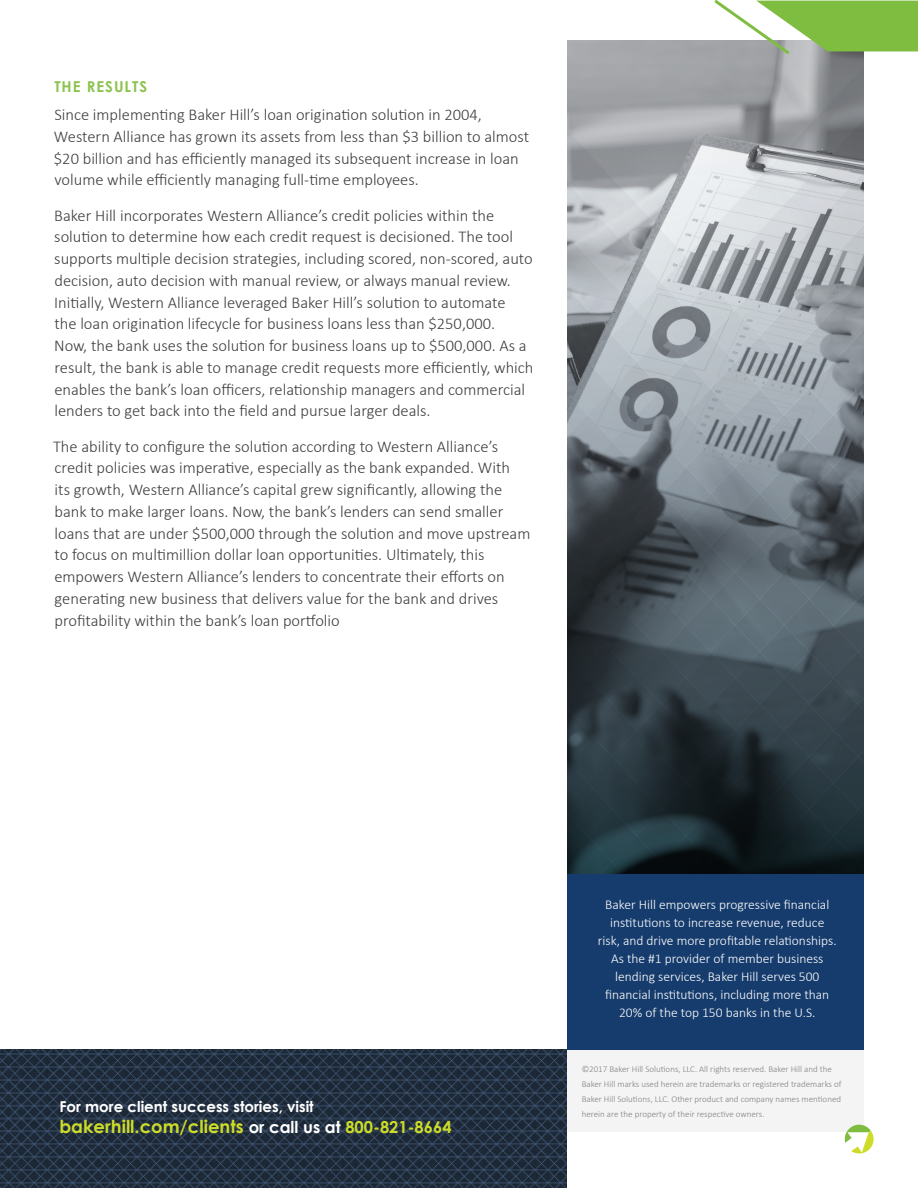
<style>
.page{position:relative;width:918px;height:1188px;background:#fff}
.page>*{position:absolute;margin:0;border:0;box-sizing:border-box;transform-origin:0 0}
.t1{font:700 18px "Century Gothic";color:#cddc28}
.Main_Body{font:300 16.5px/21.8px "Calibri";color:#3e3e3f}
.t2{font:700 15px "Century Gothic";color:#fff}
.PARAGRAPH_HEADERS{font:700 15px "Century Gothic";letter-spacing:.065em;color:#8cc34f}
.Main_Body-2{font:300 13.5px/18px "Calibri";color:#fff;text-align:center}
.Paragraph_Style_1{font:300 9px/15px "Calibri";color:#808285}
.s1{font-size:16.5px;color:#fff}
.s2{font-size:16.5px}
</style>
<div class="page">
<div style="left:567px;top:874px;width:297px;height:175px;background:#163c6d"></div>
<svg style="left:567px;top:40px;width:297px;height:834px;background:#70787e"></svg>
<svg style="left:712px;top:0;width:206px;height:57px"></svg>
<div style="left:567px;top:1049px;width:297px;height:83px;background:#f4f4f4"></div>
<svg style="left:0;top:1049px;width:567px;height:139px;background:#243243"></svg>
<svg style="left:845px;top:1124px;width:29px;height:30px"></svg>
<p class="PARAGRAPH_HEADERS" style="left:54px;top:77px;width:94px">THE RESULTS</p>
<p class="Main_Body" style="left:54px;top:103px;width:477px">Since implementing Baker Hill’s loan origination solution in 2004, Western Alliance has grown its assets from less than $3 billion to almost $20 billion and has efficiently managed its subsequent increase in loan volume while efficiently managing full-time employees.</p>
<p class="Main_Body" style="left:54px;top:203px;width:481px">Baker Hill incorporates Western Alliance’s credit policies within the solution to determine how each credit request is decisioned. The tool supports multiple decision strategies, including scored, non-scored, auto decision, auto decision with manual review, or always manual review.<br>Initially, Western Alliance leveraged Baker Hill’s solution to automate<br>the loan origination lifecycle for business loans less than $250,000.<br>Now, the bank uses the solution for business loans up to $500,000. As a result, the bank is able to manage credit requests more efficiently, which enables the bank’s loan officers, relationship managers and commercial lenders to get back into the field and pursue larger deals.</p>
<p class="Main_Body" style="left:53px;top:434px;width:479px">The ability to configure the solution according to Western Alliance’s credit policies was imperative, especially as the bank expanded. With<br>its growth, Western Alliance’s capital grew significantly, allowing the bank to make larger loans. Now, the bank’s lenders can send smaller loans that are under $500,000 through the solution and move upstream to focus on multimillion dollar loan opportunities. Ultimately, this empowers Western Alliance’s lenders to concentrate their efforts on generating new business that delivers value for the bank and drives profitability within the bank’s loan portfolio</p>
<p class="t2" style="left:59px;top:1097px;width:256px">For more client success stories, visit</p>
<p class="t1" style="left:59px;top:1115px;width:394px">bakerhill.com/clients <span class="s1">or call us at</span> <span class="s2">800-821-8664</span></p>
<p class="Main_Body-2" style="left:598px;top:895px;width:240px">Baker Hill empowers progressive financial institutions to increase revenue, reduce risk, and drive more profitable relationships.<br>As the #1 provider of member business lending services, Baker Hill serves 500 financial institutions, including more than 20% of the top 150 banks in the U.S.</p>
<p class="Paragraph_Style_1" style="left:582px;top:1061px;width:261px">©2017 Baker Hill Solutions, LLC. All rights reserved. Baker Hill and the Baker Hill marks used herein are trademarks or registered trademarks of Baker Hill Solutions, LLC. Other product and company names mentioned herein are the property of their respective owners.</p>
</div>
